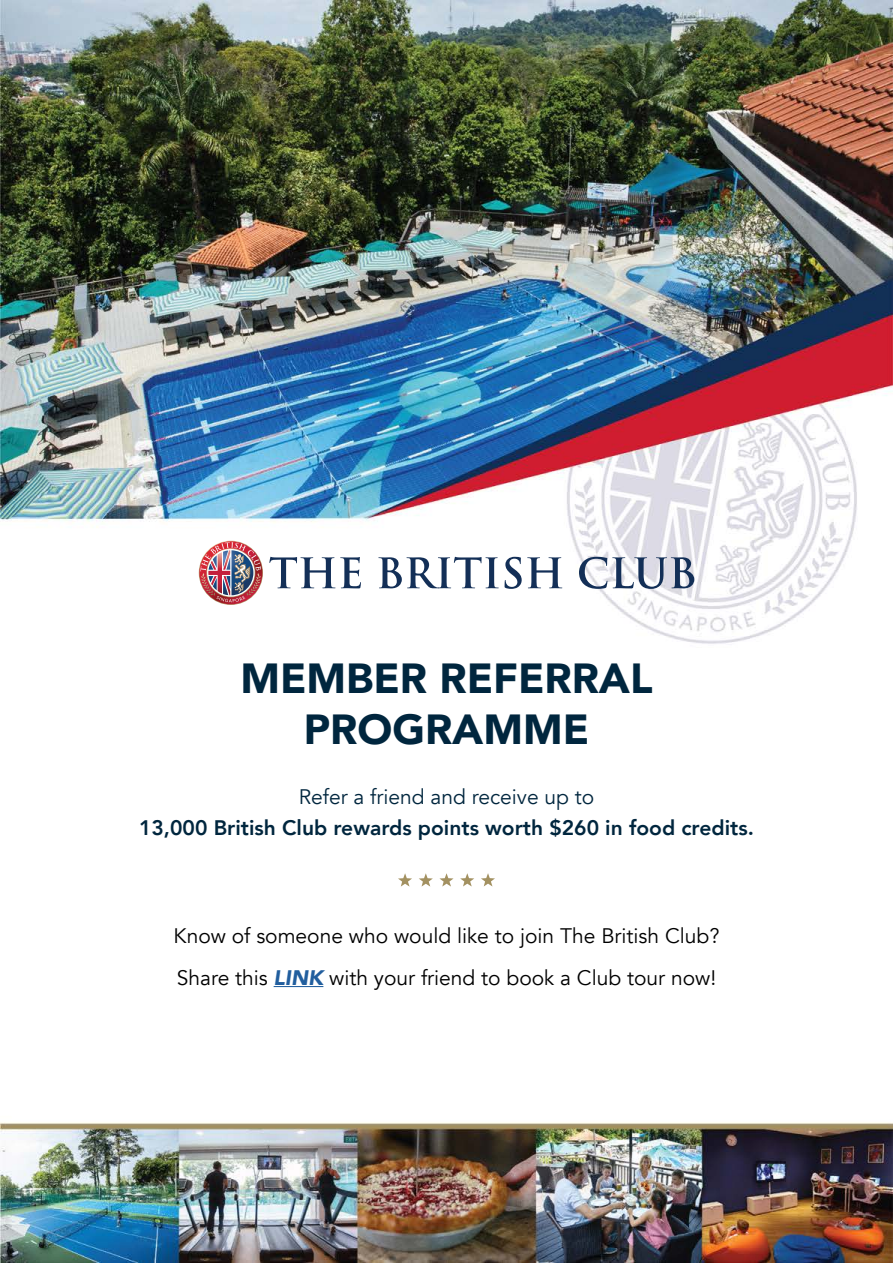
<style>
.page{position:relative;width:893px;height:1263px;background:#fff}
.page>*{position:absolute;margin:0;border:0;box-sizing:border-box;transform-origin:0 0}
.t1{font:900 42px/50.4px "Avenir";color:#00263e;text-align:center}
.t2{font:21px/42px "Avenir";color:#000}
.t3{font:800 21px "Avenir";color:#00263e}
.t4{font:21px "Avenir";color:#00263e}
.s1{font-weight:900;font-style:italic;color:#215e9e}
</style>
<div class="page">
<img style="left:0;top:0;width:893px;height:1263px">
<hr style="left:274px;top:986px;width:49px;height:1px;background:#215e9e">
<svg style="left:398px;top:873px;width:97px;height:13px"></svg>
<img style="left:199px;top:541px;width:63px;height:63px">
<svg style="left:269px;top:557px;width:92px;height:31px"></svg>
<svg style="left:378px;top:557px;width:121px;height:31px"></svg>
<svg style="left:505px;top:557px;width:57px;height:32px"></svg>
<svg style="left:579px;top:557px;width:115px;height:32px"></svg>
<h1 class="t1" style="left:240px;top:652px;width:414px">MEMBER REFERRAL<br>PROGRAMME</h1>
<p class="t4" style="left:299px;top:784px;width:297px">Refer a friend and receive up to</p>
<p class="t3" style="left:139px;top:811px;width:616px">13,000 British Club rewards points worth $260 in food credits.</p>
<p class="t2" style="left:173px;top:915px;width:548px">Know of someone who would like to join The British Club?<br>Share this <span class="s1">LINK</span> with your friend to book a Club tour now!</p>
</div>
